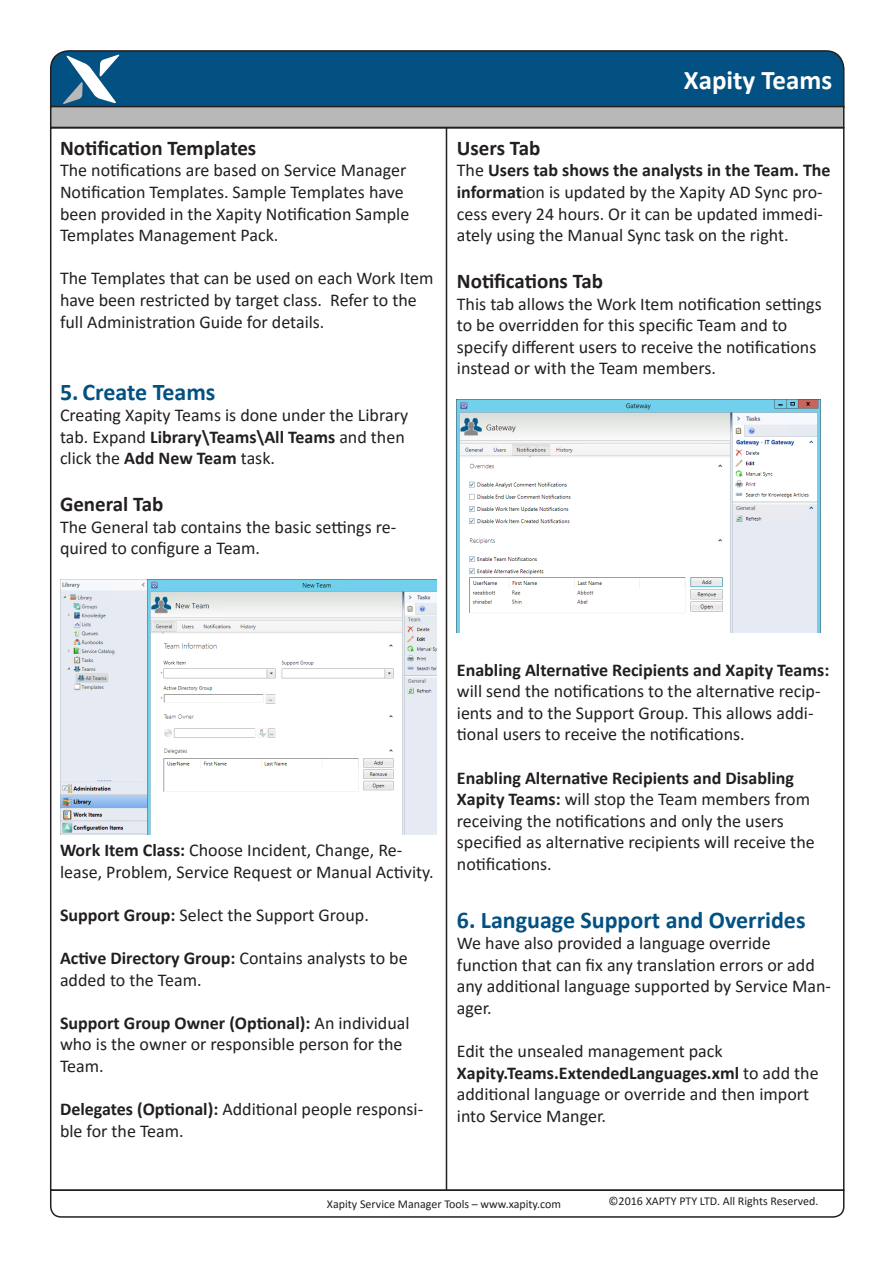
<style>
.page{position:relative;width:893px;height:1263px;background:#fff}
.page>*{position:absolute;margin:0;border:0;box-sizing:border-box;transform-origin:0 0}
.t1{font:700 27px "Calibri";color:#fff}
.t2{font:700 24px "Calibri";color:#035182}
.Heading_3{font:700 21px "Calibri";color:#231f20}
.t3{font:18px/21.6px "Calibri";color:#231f20}
.t4{font:12px "Calibri";color:#231f20}
.s1{font-weight:700}
</style>
<div class="page">
<svg style="left:49px;top:1189px;width:796px;height:29px"></svg>
<hr style="left:446px;top:128px;width:1px;height:1063px;background:#231f20">
<svg style="left:49px;top:50px;width:796px;height:59px"></svg>
<div style="left:51px;top:107px;width:793px;height:20px;background:#b8b8b8"></div>
<div style="left:50px;top:106px;width:794px;height:22px;border:2px solid #231f20"></div>
<img style="left:60px;top:579px;width:377px;height:255px">
<img style="left:457px;top:399px;width:364px;height:233px">
<p class="Heading_3" style="left:60px;top:133px;width:198px">Notification Templates</p>
<p class="t3" style="left:60px;top:159px;width:351px">The notifications are based on Service Manager Notification Templates. Sample Templates have been provided in the Xapity Notification Sample Templates Management Pack.</p>
<p class="t3" style="left:60px;top:267px;width:375px">The Templates that can be used on each Work Item have been restricted by target class. Refer to the full Administration Guide for details.</p>
<p class="t2" style="left:60px;top:375px;width:157px">5. Create Teams</p>
<p class="t3" style="left:60px;top:404px;width:350px">Creating Xapity Teams is done under the Library tab. Expand <span class="s1">Library\Teams\All Teams</span> and then click the <span class="s1">Add New Team</span> task.</p>
<p class="Heading_3" style="left:60px;top:489px;width:105px">General Tab</p>
<p class="t3" style="left:60px;top:515px;width:338px">The General tab contains the basic settings re&shy;quired to configure a Team.</p>
<p class="t1" style="left:684px;top:61px;width:150px">Xapity Teams</p>
<p class="Heading_3" style="left:457px;top:133px;width:85px">Users Tab</p>
<p class="t3" style="left:457px;top:159px;width:375px">The <span class="s1">Users tab shows the analysts in the Team. The informat</span>ion is updated by the Xapity AD Sync pro&shy;cess every 24 hours. Or it can be updated immedi&shy;ately using the Manual Sync task on the right.</p>
<p class="Heading_3" style="left:457px;top:266px;width:148px">Notifications Tab</p>
<p class="t3" style="left:457px;top:292px;width:366px">This tab allows the Work Item notification settings to be overridden for this specific Team and to specify different users to receive the notifications instead or with the Team members.</p>
<p class="t3" style="left:60px;top:839px;width:375px"><span class="s1">Work Item Class:</span> Choose Incident, Change, Re&shy;lease, Problem, Service Request or Manual Activity.</p>
<p class="t3" style="left:60px;top:903px;width:310px"><span class="s1">Support Group:</span> Select the Support Group.</p>
<p class="t3" style="left:60px;top:947px;width:349px"><span class="s1">Active Directory Group:</span> Contains analysts to be added to the Team.</p>
<p class="t3" style="left:60px;top:1011px;width:351px"><span class="s1">Support Group Owner (Optional):</span> An individual who is the owner or responsible person for the<br>Team.</p>
<p class="t3" style="left:60px;top:1098px;width:365px"><span class="s1">Delegates (Optional):</span> Additional people responsi&shy;ble for the Team.</p>
<p class="t3" style="left:457px;top:658px;width:374px"><span class="s1">Enabling Alternative Recipients and Xapity Teams: </span>will send the notifications to the alternative recip&shy;ients and to the Support Group. This allows addi&shy;tional users to receive the notifications.</p>
<p class="t3" style="left:457px;top:766px;width:359px"><span class="s1">Enabling Alternative Recipients and Disabling Xapity Teams:</span> will stop the Team members from receiving the notifications and only the users specified as alternative recipients will receive the notifications.</p>
<p class="t2" style="left:457px;top:903px;width:350px">6. Language Support and Overrides</p>
<p class="t3" style="left:457px;top:932px;width:315px">We have also provided a language override</p>
<p class="t3" style="left:457px;top:953px;width:376px">function that can fix any translation errors or add any additional language supported by Service Man&shy;ager.</p>
<p class="t3" style="left:457px;top:1040px;width:267px">Edit the unsealed management pack</p>
<p class="t3" style="left:457px;top:1061px;width:363px"><span class="s1">Xapity.Teams.ExtendedLanguages.xml</span> to add the additional language or override and then import into Service Manger.</p>
<p class="t4" style="left:327px;top:1195px;width:236px">Xapity Service Manager Tools – www.xapity.com</p>
<p class="t4" style="left:609px;top:1193px;width:211px">©2016 XAPTY PTY LTD. All Rights Reserved.</p>
</div>
